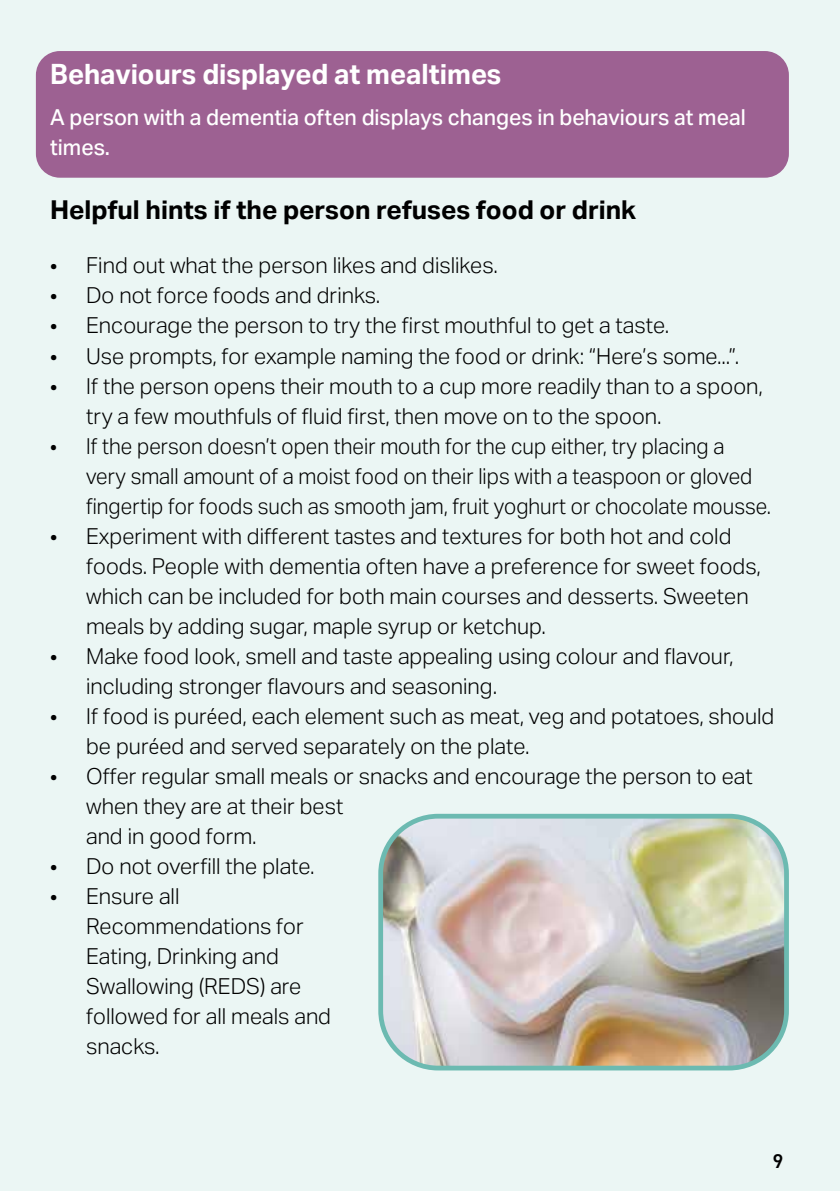
<style>
.page{position:relative;width:840px;height:1191px;background:#fff}
.page>*{position:absolute;margin:0;border:0;box-sizing:border-box;transform-origin:0 0}
.t1{font:700 28px "Aktiv Grotesk";color:#fff}
.t2{font:700 26px "Aktiv Grotesk";color:#000}
.t3{font:300 22px/30px "Aktiv Grotesk";color:#000}
.t4{font:300 22px/30px "Aktiv Grotesk";color:#000;scale:.95 1}
.t5{font:500 22px/30px "Aktiv Grotesk";color:#fff}
.t6{font:600 20px "DIN2014";color:#000}
.s1{font-family:"DIN2014"}
</style>
<div class="page">
<div style="left:0;top:0;width:839px;height:1191px;background:#ebf6f4"></div>
<div style="left:36px;top:51px;width:752px;height:127px;background:#9d6192;border-radius:24px"></div>
<img style="left:384px;top:816px;width:402px;height:252px">
<div style="left:378px;top:814px;width:410px;height:256px;border:5px solid #6cbab1;border-radius:57px"></div>
<p class="t1" style="left:50px;top:58px;width:452px">Behaviours displayed at mealtimes</p>
<p class="t5" style="left:50px;top:103px;width:696px">A person with a dementia often displays changes in behaviours at meal times.</p>
<p class="t2" style="left:50px;top:195px;width:587px">Helpful hints if the person refuses food or drink</p>
<p class="t3" style="left:50px;top:251px;width:449px">• Find out what the person likes and dislikes.</p>
<p class="t3" style="left:50px;top:281px;width:331px">• Do not force foods and drinks.</p>
<p class="t3" style="left:50px;top:311px;width:620px">• Encourage the person to try the first mouthful to get a taste.</p>
<p class="t3" style="left:50px;top:341px;width:690px">• Use prompts, for example naming the food or drink: “Here’s some...”.</p>
<p class="t3" style="left:86px;top:371px;width:678px;text-indent:-36px">• If the person opens their mouth to a cup more readily than to a spoon, try a few mouthfuls of fluid first, then move on to the spoon.</p>
<p class="t4" style="left:86px;top:431px;width:721px;text-indent:-36px">• If the person doesn’t open their mouth for the cup either, try placing a<br>very small amount of a moist food on their lips with a teaspoon or gloved fingertip for foods such as smooth jam, fruit yoghurt or chocolate mousse.</p>
<p class="t3" style="left:86px;top:521px;width:675px;text-indent:-36px">• Experiment with different tastes and textures for both hot and cold foods. People with dementia often have a preference for sweet foods, which can be included for both main courses and desserts. Sweeten meals by adding sugar, maple syrup or ketchup.</p>
<p class="t3" style="left:86px;top:641px;width:648px;text-indent:-36px">• Make food look, smell and taste appealing using colour and flavour, including stronger flavours and seasoning.</p>
<p class="t3" style="left:86px;top:701px;width:689px;text-indent:-36px">• If food is pur<span class="s1">é</span>ed, each element such as meat, veg and potatoes, should be pur<span class="s1">é</span>ed and served separately on the plate.</p>
<p class="t3" style="left:86px;top:761px;width:667px;text-indent:-36px">• Offer regular small meals or snacks and encourage the person to eat when they are at their best<br>and in good form.</p>
<p class="t3" style="left:50px;top:851px;width:266px">• Do not overfill the plate.</p>
<p class="t3" style="left:86px;top:881px;width:246px;text-indent:-36px">• Ensure all<br>Recommendations for<br>Eating, Drinking and<br>Swallowing (REDS) are followed for all meals and snacks.</p>
<p class="t6" style="left:772px;top:1148px;width:12px">9</p>
</div>
